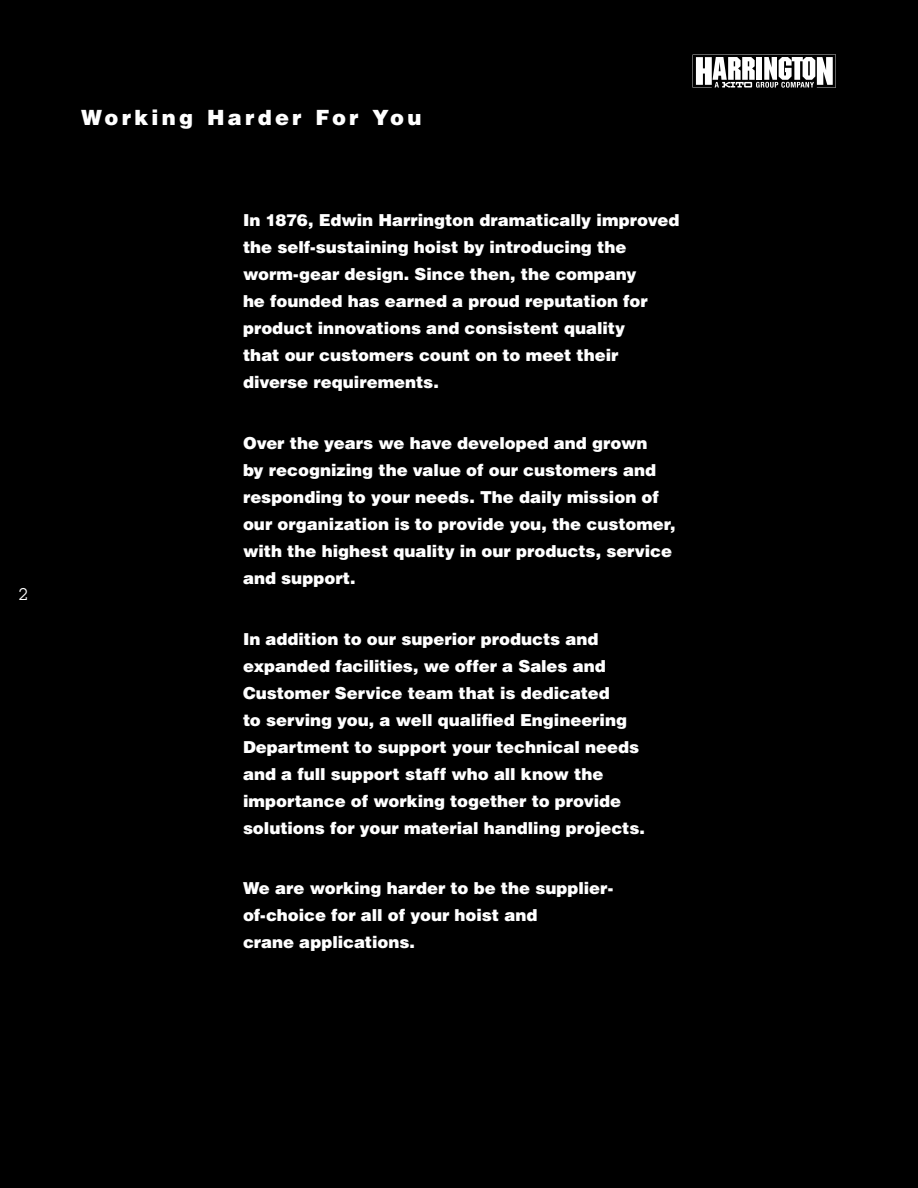
<style>
.page{position:relative;width:918px;height:1188px;background:#000}
.page>*{position:absolute;margin:0;border:0;box-sizing:border-box;transform-origin:0 0}
.t1{font:900 21px "Helvetica";letter-spacing:.155em;color:#fff}
.t2{font:900 16.5px/27px "Helvetica";color:#fff}
.t3{font:16.5px "Lubalin Graph";color:#fff}
</style>
<div class="page">
<svg style="left:693px;top:55px;width:143px;height:33px"></svg>
<p class="t3" style="left:18px;top:584px;width:11px">2</p>
<p class="t1" style="left:81px;top:104px;width:342px">Working Harder For You</p>
<p class="t2" style="left:243px;top:206px;width:438px">In 1876, Edwin Harrington dramatically improved the self-sustaining hoist by introducing the worm-gear design. Since then, the company<br>he founded has earned a proud reputation for product innovations and consistent quality<br>that our customers count on to meet their diverse requirements.</p>
<p class="t2" style="left:243px;top:429px;width:434px">Over the years we have developed and grown<br>by recognizing the value of our customers and responding to your needs. The daily mission of our organization is to provide you, the customer, with the highest quality in our products, service and support.</p>
<p class="t2" style="left:243px;top:625px;width:404px">In addition to our superior products and expanded facilities, we offer a Sales and Customer Service team that is dedicated<br>to serving you, a well qualified Engineering Department to support your technical needs and a full support staff who all know the importance of working together to provide solutions for your material handling projects.</p>
<p class="t2" style="left:243px;top:875px;width:372px">We are working harder to be the supplier&shy;of-choice for all of your hoist and<br>crane applications.</p>
</div>
